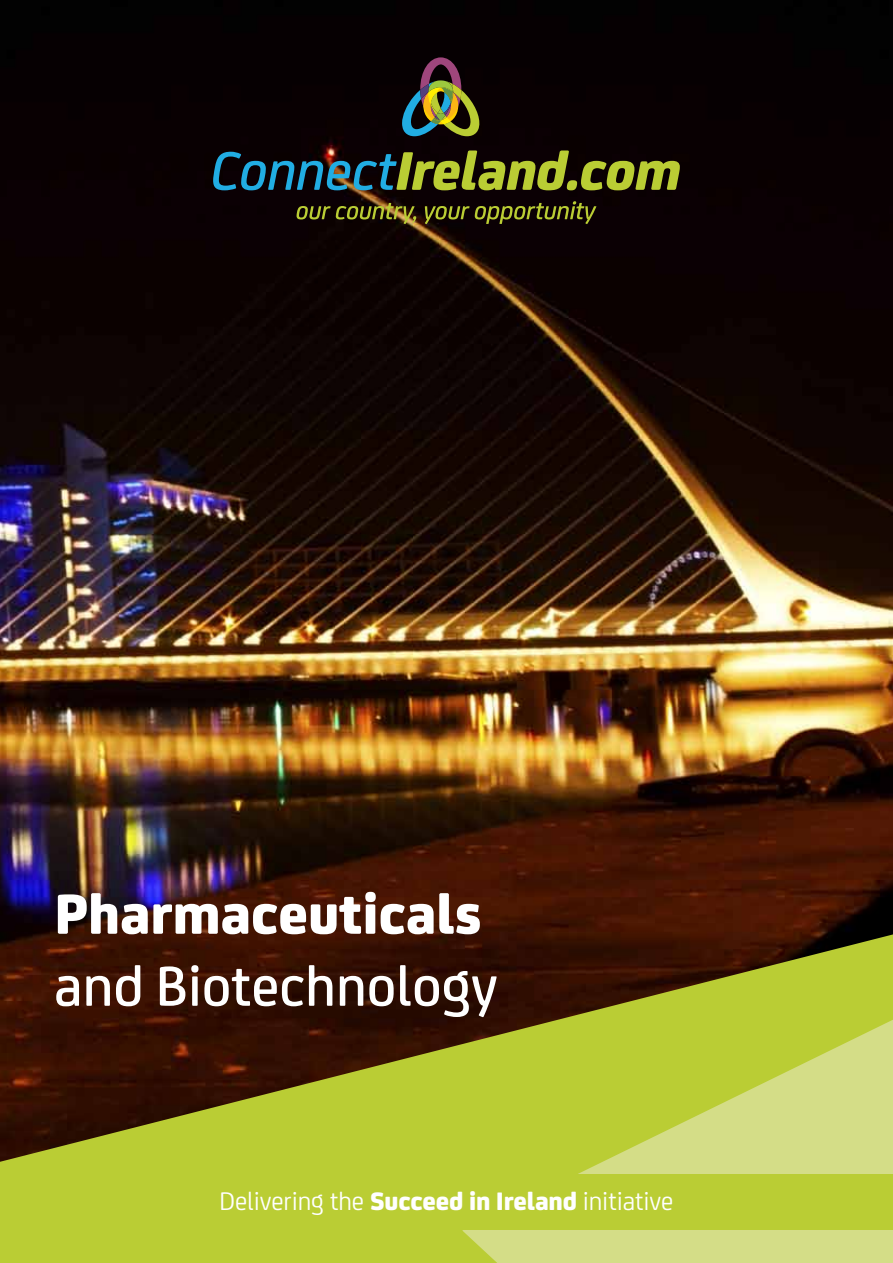
<style>
.page{position:relative;width:893px;height:1263px;background:#fff}
.page>*{position:absolute;margin:0;border:0;box-sizing:border-box;transform-origin:0 0}
.t1{font:500 60px "FS Joey";color:#fff}
.t2{font:800 60px "FS Joey";color:#fff}
.t3{font:27px "FS Joey";letter-spacing:-.005em;color:#fff}
.s1{font-weight:800}
</style>
<div class="page">
<img style="left:0;top:0;width:893px;height:934px">
<svg style="left:402px;top:57px;width:77px;height:79px;background:#494b31"></svg>
<svg style="left:213px;top:150px;width:467px;height:40px;background:#42512c"></svg>
<svg style="left:297px;top:203px;width:119px;height:21px;background:#453f13"></svg>
<svg style="left:425px;top:206px;width:44px;height:18px"></svg>
<svg style="left:475px;top:201px;width:121px;height:23px;background:#393610"></svg>
<svg style="left:0;top:934px;width:893px;height:329px;background:#86802b"></svg>
<div style="left:0;top:1174px;width:893px;height:56px;background:#bacd34"></div>
<h1 class="t2" style="left:54px;top:867px;width:429px">Pharmaceuticals</h1>
<h1 class="t1" style="left:54px;top:942px;width:445px">and Biotechnology</h1>
<p class="t3" style="left:220px;top:1182px;width:455px">Delivering the <span class="s1">Succeed in Ireland</span> initiative</p>
</div>
